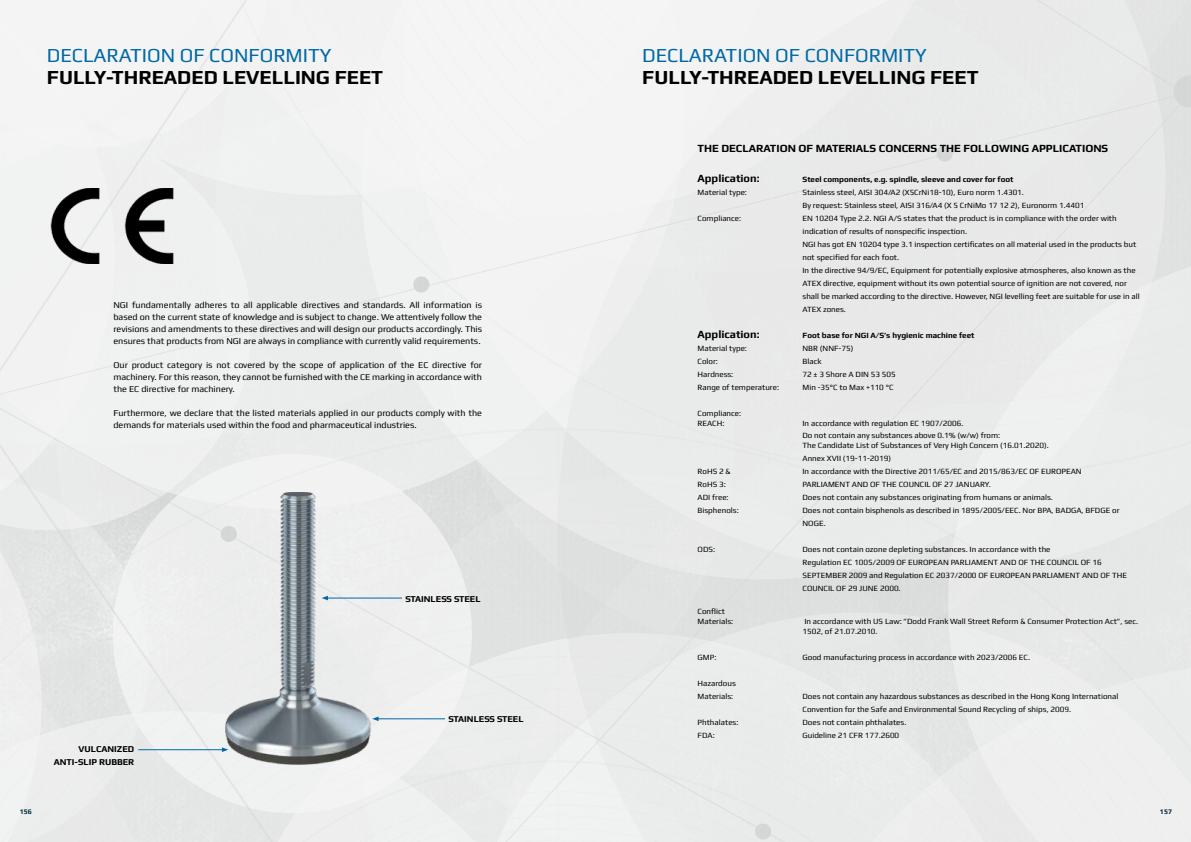
<style>
.page{position:relative;width:1191px;height:842px;background:#fff}
.page>*{position:absolute;margin:0;border:0;box-sizing:border-box;transform-origin:0 0}
.t1{font:700 20px "Play";color:#000}
.t2{font:20px "Play";color:#0069a5}
.t3{font:700 11px "Play";color:#000}
.t4{font:9px/12px "Play";color:#000;text-align:justify}
.t5{font:700 9px/13px "Play";color:#000;text-align:right}
.t6{font:8px/13px "Play";color:#000}
.t7{font:700 8px "Play";color:#000}
.t8{font:700 7px "Play";color:#00293a}
</style>
<div class="page">
<img style="left:0;top:0;width:1191px;height:842px">
<img style="left:216px;top:492px;width:161px;height:273px">
<img style="left:47px;top:188px;width:149px;height:76px">
<hr style="left:377px;top:718px;width:68px;height:1px;background:#0069a5">
<svg style="left:372px;top:716px;width:6px;height:5px"></svg>
<hr style="left:326px;top:598px;width:76px;height:1px;background:#0069a5">
<svg style="left:322px;top:596px;width:6px;height:4px"></svg>
<hr style="left:138px;top:749px;width:85px;height:1px;background:#0069a5">
<svg style="left:222px;top:747px;width:6px;height:5px"></svg>
<h1 class="t2" style="left:47px;top:44px;width:286px">DECLARATION OF CONFORMITY</h1>
<h1 class="t1" style="left:47px;top:66px;width:338px">FULLY-THREADED LEVELLING FEET</h1>
<p class="t4" style="left:113px;top:299px;width:370px">NGI fundamentally adheres to all applicable directives and standards. All information is based on the current state of knowledge and is subject to change. We attentively follow the revisions and amendments to these directives and will design our products accordingly. This ensures that products from NGI are always in compliance with currently valid requirements.</p>
<p class="t4" style="left:113px;top:359px;width:370px">Our product category is not covered by the scope of application of the EC directive for machinery. For this reason, they cannot be furnished with the CE marking in accordance with the EC directive for machinery.</p>
<p class="t4" style="left:113px;top:407px;width:370px">Furthermore, we declare that the listed materials applied in our products comply with the demands for materials used within the food and pharmaceutical industries.</p>
<p class="t5" style="left:405px;top:592px;width:77px">STAINLESS STEEL</p>
<p class="t5" style="left:54px;top:742px;width:82px">VULCANIZED<br>ANTI-SLIP RUBBER</p>
<p class="t5" style="left:448px;top:712px;width:77px">STAINLESS STEEL</p>
<h1 class="t2" style="left:642px;top:44px;width:286px">DECLARATION OF CONFORMITY</h1>
<h1 class="t1" style="left:642px;top:66px;width:338px">FULLY-THREADED LEVELLING FEET</h1>
<h2 class="t3" style="left:697px;top:142px;width:412px">THE DECLARATION OF MATERIALS CONCERNS THE FOLLOWING APPLICATIONS</h2>
<h2 class="t3" style="left:697px;top:171px;width:63px">Application:</h2>
<p class="t7" style="left:802px;top:174px;width:212px">Steel components, e.g. spindle, sleeve and cover for foot</p>
<p class="t6" style="left:697px;top:185px;width:51px">Material type:</p>
<p class="t6" style="left:802px;top:185px;width:283px">Stainless steel, AISI 304/A2 (X5CrNi18-10), Euro norm 1.4301.<br>By request: Stainless steel, AISI 316/A4 (X 5 CrNiMo 17 12 2), Euronorm 1.4401</p>
<p class="t6" style="left:697px;top:211px;width:45px">Compliance:</p>
<p class="t6" style="left:802px;top:211px;width:339px">EN 10204 Type 2.2. NGI A/S states that the product is in compliance with the order with indication of results of nonspecific inspection.<br>NGI has got EN 10204 type 3.1 inspection certificates on all material used in the products but not specified for each foot.<br>In the directive 94/9/EC, Equipment for potentially explosive atmospheres, also known as the ATEX directive, equipment without its own potential source of ignition are not covered, nor shall be marked according to the directive. However, NGI levelling feet are suitable for use in all ATEX zones.</p>
<h2 class="t3" style="left:697px;top:327px;width:63px">Application:</h2>
<p class="t7" style="left:802px;top:330px;width:173px">Foot base for NGI A/S’s hygienic machine feet</p>
<p class="t6" style="left:697px;top:341px;width:51px">Material type:</p>
<p class="t6" style="left:802px;top:341px;width:52px">NBR (NNF-75)</p>
<p class="t6" style="left:697px;top:354px;width:22px">Color:</p>
<p class="t6" style="left:802px;top:354px;width:20px">Black</p>
<p class="t6" style="left:697px;top:367px;width:37px">Hardness:</p>
<p class="t6" style="left:802px;top:367px;width:95px">72 ± 3 Shore A DIN 53 505</p>
<p class="t6" style="left:697px;top:380px;width:83px">Range of temperature:</p>
<p class="t6" style="left:802px;top:380px;width:93px">Min -35°C to Max +110 °C</p>
<p class="t6" style="left:697px;top:408px;width:45px;line-height:9.8px">Compliance:<br>REACH:</p>
<p class="t6" style="left:802px;top:416px;width:199px;line-height:12.6px">In accordance with regulation EC 1907/2006.<br>Do not contain any substances above 0.1% (w/w) from:</p>
<p class="t6" style="left:802px;top:439px;width:248px">The Candidate List of Substances of Very High Concern (16.01.2020).<br>Annex XVII (19-11-2019)</p>
<p class="t6" style="left:697px;top:465px;width:35px">RoHS 2 &amp;</p>
<p class="t6" style="left:802px;top:465px;width:281px">In accordance with the Directive 2011/65/EC and 2015/863/EC OF EUROPEAN</p>
<p class="t6" style="left:697px;top:478px;width:30px">RoHS 3:</p>
<p class="t6" style="left:802px;top:478px;width:190px">PARLIAMENT AND OF THE COUNCIL OF 27 JANUARY.</p>
<p class="t6" style="left:697px;top:491px;width:33px">ADI free:</p>
<p class="t6" style="left:802px;top:491px;width:252px">Does not contain any substances originating from humans or animals.</p>
<p class="t6" style="left:697px;top:504px;width:43px">Bisphenols:</p>
<p class="t6" style="left:802px;top:504px;width:318px">Does not contain bisphenols as described in 1895/2005/EEC. Nor BPA, BADGA, BFDGE or<br>NOGE.</p>
<p class="t6" style="left:697px;top:543px;width:19px">ODS:</p>
<p class="t6" style="left:802px;top:543px;width:326px">Does not contain ozone depleting substances. In accordance with the<br>Regulation EC 1005/2009 OF EUROPEAN PARLIAMENT AND OF THE COUNCIL OF 16<br>SEPTEMBER 2009 and Regulation EC 2037/2000 OF EUROPEAN PARLIAMENT AND OF THE COUNCIL OF 29 JUNE 2000.</p>
<p class="t6" style="left:697px;top:606px;width:37px;line-height:10px">Conflict<br>Materials:</p>
<p class="t6" style="left:802px;top:616px;width:337px;line-height:10px">In accordance with US Law: ”Dodd Frank Wall Street Reform &amp; Consumer Protection Act”, sec.<br>1502, of 21.07.2010.</p>
<p class="t6" style="left:697px;top:651px;width:20px">GMP:</p>
<p class="t6" style="left:802px;top:651px;width:229px">Good manufacturing process in accordance with 2023/2006 EC.</p>
<p class="t6" style="left:697px;top:677px;width:40px">Hazardous<br>Materials:</p>
<p class="t6" style="left:802px;top:690px;width:317px">Does not contain any hazardous substances as described in the Hong Kong International<br>Convention for the Safe and Environmental Sound Recycling of ships, 2009.</p>
<p class="t6" style="left:697px;top:716px;width:42px">Phthalates:</p>
<p class="t6" style="left:802px;top:716px;width:105px">Does not contain phthalates.</p>
<p class="t6" style="left:697px;top:729px;width:19px">FDA:</p>
<p class="t6" style="left:802px;top:729px;width:98px">Guideline 21 CFR 177.2600</p>
<p class="t8" style="left:20px;top:807px;width:14px">156</p>
<p class="t8" style="left:1160px;top:807px;width:14px">157</p>
</div>
